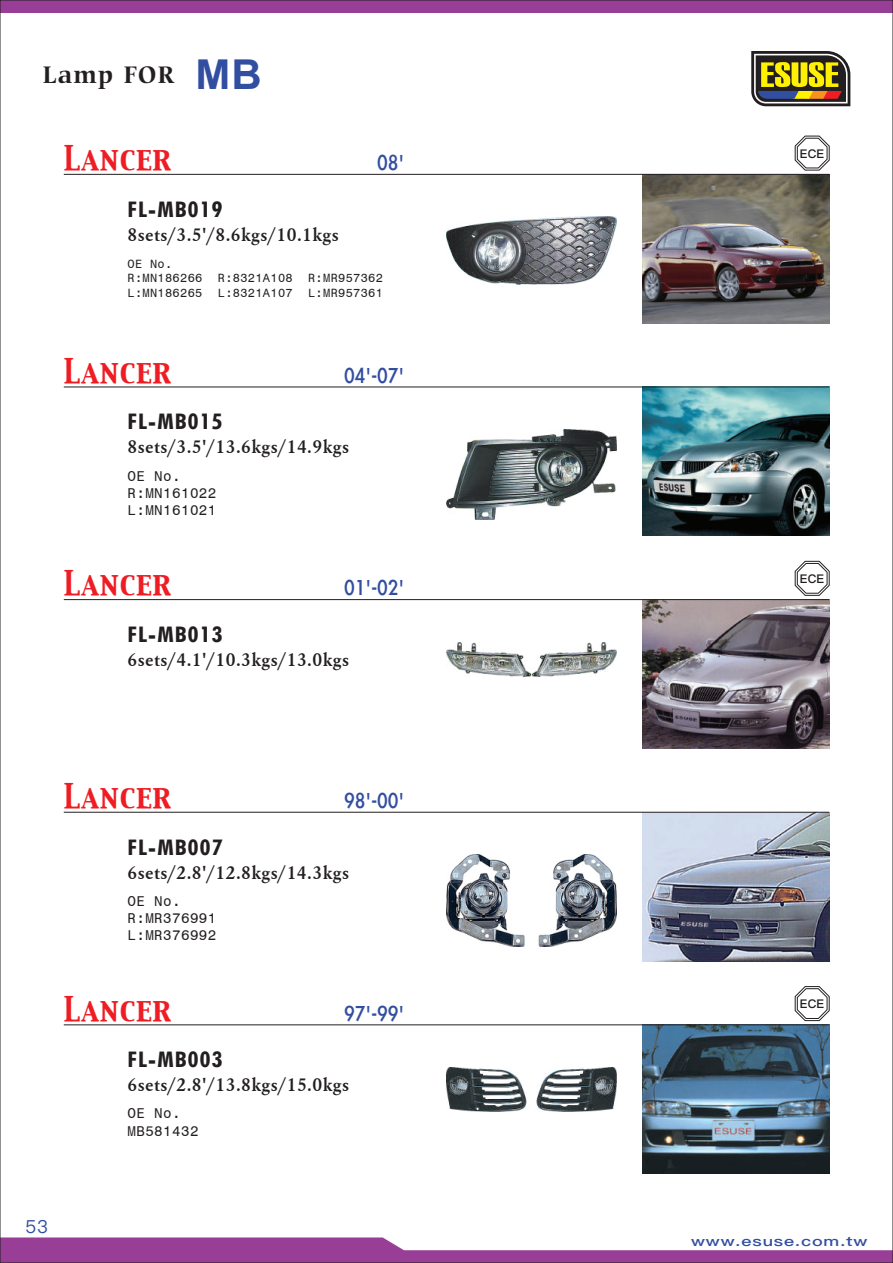
<style>
.page{position:relative;width:893px;height:1263px;background:#fff}
.page>*{position:absolute;margin:0;border:0;box-sizing:border-box;transform-origin:0 0}
.t1{font:29.7px "Capitals";letter-spacing:.025em;color:#ee1d23;scale:.91 1}
.t2{font:700 25.5px "Carmina BT";letter-spacing:.05em;color:#231f20;scale:.94 1}
.t3{font:24.75px "Li Gothic Med";letter-spacing:.025em;color:#324ea1;scale:.87 1}
.t4{font:700 condensed 21.45px "Futura BT";letter-spacing:.05em;color:#231f20;scale:1.14 1}
.t5{font:700 19.5px "Hehen Heb T";letter-spacing:.025em;color:#231f20}
.t6{font:18px "Ping Fang TC";color:#324ea1}
.t7{font:14.25px/17.1px "Monospace 821 BT";letter-spacing:.025em;color:#231f20}
.t8{font:500 13.5px "Ping Fang TC";letter-spacing:.05em;color:#324ea1;scale:1.33 1}
.t9{font:12px/14.4px "Monospace 821 BT";letter-spacing:.025em;color:#231f20}
.t10{font:600 12px "Ping Fang TC";color:#231f20}
.s1{font-family:"Arial";font-size:41.1px;color:#324ea1}
</style>
<div class="page">
<img style="left:642px;top:1025px;width:187px;height:149px">
<img style="left:446px;top:1067px;width:171px;height:44px">
<img style="left:642px;top:813px;width:187px;height:148px">
<img style="left:446px;top:855px;width:171px;height:91px">
<img style="left:642px;top:600px;width:187px;height:148px">
<img style="left:446px;top:642px;width:171px;height:35px">
<img style="left:642px;top:388px;width:187px;height:148px">
<img style="left:446px;top:429px;width:171px;height:90px">
<img style="left:642px;top:175px;width:187px;height:148px">
<img style="left:446px;top:217px;width:171px;height:67px">
<hr style="left:64px;top:174px;width:765px;height:1px;background:#231f20">
<svg style="left:794px;top:135px;width:36px;height:36px"></svg>
<svg style="left:794px;top:561px;width:36px;height:35px"></svg>
<svg style="left:794px;top:986px;width:36px;height:36px"></svg>
<hr style="left:64px;top:387px;width:765px;height:1px;background:#231f20">
<hr style="left:64px;top:599px;width:765px;height:1px;background:#231f20">
<hr style="left:64px;top:812px;width:765px;height:1px;background:#231f20">
<hr style="left:64px;top:1024px;width:765px;height:1px;background:#231f20">
<svg style="left:751px;top:51px;width:99px;height:55px;background:#7e7437"></svg>
<div style="left:0;top:0;width:893px;height:13px;background:#983e97"></div>
<svg style="left:2px;top:1237px;width:889px;height:24px"></svg>
<h2 class="t2" style="left:42px;top:60px;width:235px">Lamp FOR <span class="s1">MB</span></h2>
<h1 class="t1" style="left:64px;top:138px;width:120px">Lancer</h1>
<p class="t4" style="left:128px;top:196px;width:85px">FL-MB019</p>
<p class="t5" style="left:128px;top:222px;width:213px">8sets/3.5'/8.6kgs/10.1kgs</p>
<p class="t3" style="left:378px;top:150px;width:32px">08'</p>
<p class="t9" style="left:128px;top:256px;width:76px">OE No.<br>R:MN186266</p>
<p class="t9" style="left:218px;top:271px;width:76px">R:8321A108</p>
<p class="t9" style="left:308px;top:271px;width:76px">R:MR957362</p>
<p class="t9" style="left:128px;top:285px;width:76px">L:MN186265</p>
<p class="t9" style="left:218px;top:285px;width:76px">L:8321A107</p>
<p class="t9" style="left:308px;top:285px;width:76px">L:MR957361</p>
<h1 class="t1" style="left:64px;top:350px;width:120px">Lancer</h1>
<p class="t4" style="left:128px;top:409px;width:85px">FL-MB015</p>
<p class="t5" style="left:128px;top:434px;width:223px">8sets/3.5'/13.6kgs/14.9kgs</p>
<p class="t3" style="left:344px;top:362px;width:70px">04'-07'</p>
<p class="t7" style="left:128px;top:467px;width:90px">OE No.<br>R:MN161022<br>L:MN161021</p>
<h1 class="t1" style="left:64px;top:563px;width:120px">Lancer</h1>
<p class="t3" style="left:344px;top:575px;width:70px">01'-02'</p>
<p class="t4" style="left:128px;top:621px;width:85px">FL-MB013</p>
<p class="t5" style="left:128px;top:647px;width:223px">6sets/4.1'/10.3kgs/13.0kgs</p>
<h1 class="t1" style="left:64px;top:776px;width:120px">Lancer</h1>
<p class="t3" style="left:344px;top:787px;width:70px">98'-00'</p>
<p class="t4" style="left:128px;top:834px;width:85px">FL-MB007</p>
<p class="t5" style="left:128px;top:860px;width:223px">6sets/2.8'/12.8kgs/14.3kgs</p>
<p class="t7" style="left:128px;top:892px;width:90px">OE No.<br>R:MR376991<br>L:MR376992</p>
<h1 class="t1" style="left:64px;top:988px;width:120px">Lancer</h1>
<p class="t4" style="left:128px;top:1047px;width:85px">FL-MB003</p>
<p class="t5" style="left:128px;top:1072px;width:223px">6sets/2.8'/13.8kgs/15.0kgs</p>
<p class="t3" style="left:344px;top:1000px;width:70px">97'-99'</p>
<p class="t6" style="left:26px;top:1216px;width:24px">53</p>
<p class="t7" style="left:128px;top:1105px;width:73px">OE No.<br>MB581432</p>
<p class="t10" style="left:800px;top:146px;width:26px">ECE</p>
<p class="t10" style="left:800px;top:571px;width:26px">ECE</p>
<p class="t10" style="left:800px;top:996px;width:26px">ECE</p>
<p class="t8" style="left:691px;top:1233px;width:134px">www.esuse.com.tw</p>
</div>
